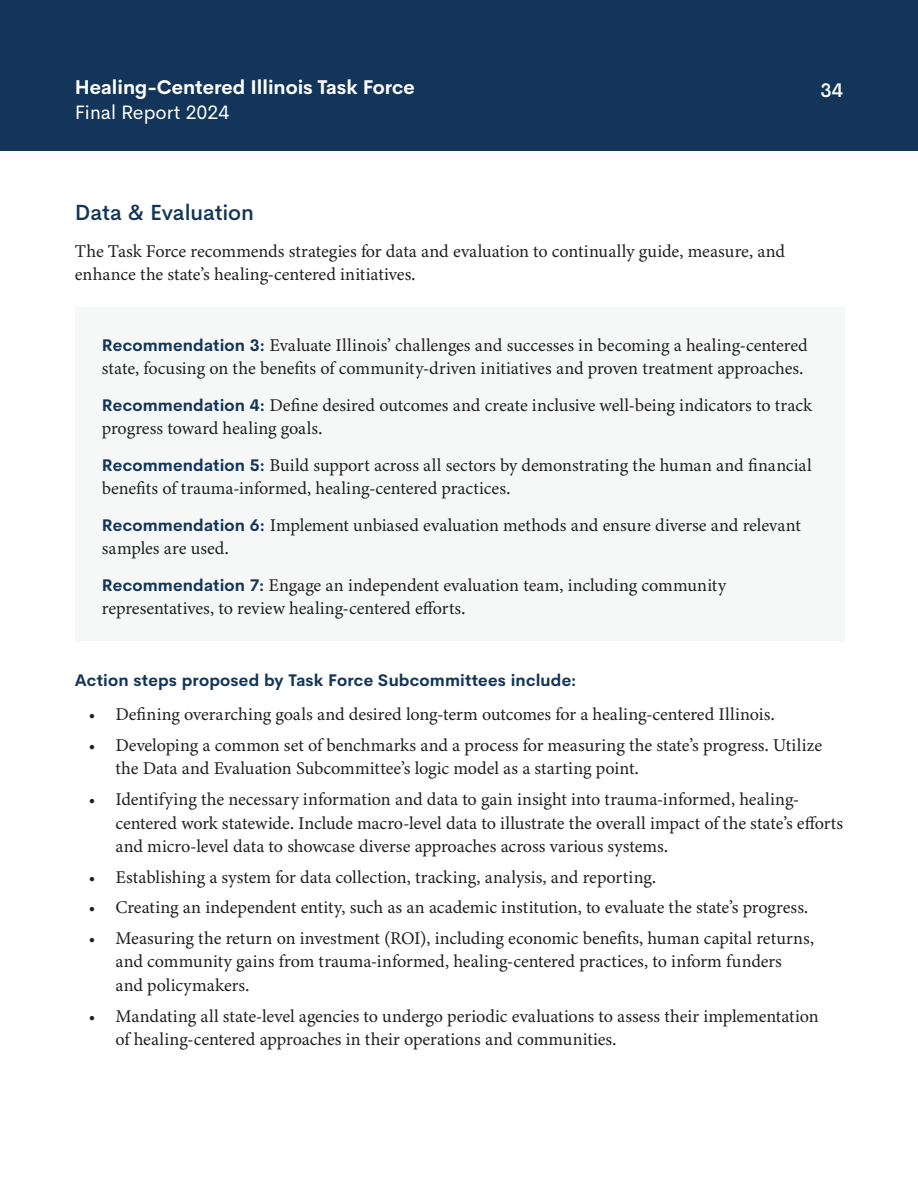
<style>
.page{position:relative;width:918px;height:1188px;background:#fff}
.page>*{position:absolute;margin:0;border:0;box-sizing:border-box;transform-origin:0 0}
.Heading_2{font:500 21.75px "Cerebri Sans";letter-spacing:-.005em;color:#123559}
.t1{font:700 19.5px "Cerebri Sans";color:#fff}
.t2{font:19.5px "Cerebri Sans";color:#fff}
.t3{font:500 19.5px "Cerebri Sans";color:#fff}
.Paragraph{font:18px/23.2px "Minion Variable Concept";letter-spacing:-.005em;color:#231f20}
.Recommendations_list{font:18px/23.2px "Minion Variable Concept";color:#231f20}
.Action_steps{font:700 16.5px "Cerebri Sans";letter-spacing:.01em;color:#123559}
.s1{font-family:"Cerebri Sans";font-weight:700;font-size:16.5px;color:#123559}
</style>
<div class="page">
<div style="left:0;top:0;width:918px;height:150px;background:#123559"></div>
<div style="left:75px;top:307px;width:769px;height:334px;background:#f6f8f8"></div>
<p class="t1" style="left:75px;top:71px;width:341px">Healing-Centered Illinois Task Force</p>
<p class="t2" style="left:75px;top:97px;width:156px">Final Report 2024</p>
<p class="t3" style="left:820px;top:74px;width:24px">34</p>
<p class="Heading_2" style="left:75px;top:196px;width:181px">Data &amp; Evaluation</p>
<p class="Paragraph" style="left:75px;top:240px;width:712px">The Task Force recommends strategies for data and evaluation to continually guide, measure, and enhance the state’s healing-centered initiatives.</p>
<p class="Paragraph" style="left:102px;top:333px;width:707px"><span class="s1">Recommendation 3:</span> Evaluate Illinois’ challenges and successes in becoming a healing-centered state, focusing on the benefits of community-driven initiatives and proven treatment approaches.</p>
<p class="Paragraph" style="left:102px;top:393px;width:712px"><span class="s1">Recommendation 4:</span> Define desired outcomes and create inclusive well-being indicators to track progress toward healing goals.</p>
<p class="Recommendations_list" style="left:102px;top:453px;width:711px"><span class="s1">Recommendation 5:</span> Build support across all sectors by demonstrating the human and financial benefits of trauma-informed, healing-centered practices.</p>
<p class="Paragraph" style="left:102px;top:513px;width:701px"><span class="s1">Recommendation 6:</span> Implement unbiased evaluation methods and ensure diverse and relevant samples are used.</p>
<p class="Paragraph" style="left:102px;top:573px;width:626px"><span class="s1">Recommendation 7:</span> Engage an independent evaluation team, including community representatives, to review healing-centered efforts.</p>
<p class="Action_steps" style="left:75px;top:667px;width:503px">Action steps proposed by Task Force Subcommittees include:</p>
<p class="Paragraph" style="left:88px;top:703px;width:686px">• Defining overarching goals and desired long-term outcomes for a healing-centered Illinois.</p>
<p class="Paragraph" style="left:115px;top:734px;width:709px;text-indent:-27px">• Developing a common set of benchmarks and a process for measuring the state’s progress. Utilize the Data and Evaluation Subcommittee’s logic model as a starting point.</p>
<p class="Paragraph" style="left:115px;top:788px;width:729px;text-indent:-27px">• Identifying the necessary information and data to gain insight into trauma-informed, healing&shy;centered work statewide. Include macro-level data to illustrate the overall impact of the state’s efforts and micro-level data to showcase diverse approaches across various systems.</p>
<p class="Paragraph" style="left:88px;top:865px;width:567px">• Establishing a system for data collection, tracking, analysis, and reporting.</p>
<p class="Paragraph" style="left:88px;top:896px;width:720px">• Creating an independent entity, such as an academic institution, to evaluate the state’s progress.</p>
<p class="Paragraph" style="left:115px;top:927px;width:700px;text-indent:-27px">• Measuring the return on investment (ROI), including economic benefits, human capital returns, and community gains from trauma-informed, healing-centered practices, to inform funders<br>and policymakers.</p>
<p class="Paragraph" style="left:115px;top:1004px;width:705px;text-indent:-27px">• Mandating all state-level agencies to undergo periodic evaluations to assess their implementation of healing-centered approaches in their operations and communities.</p>
</div>
